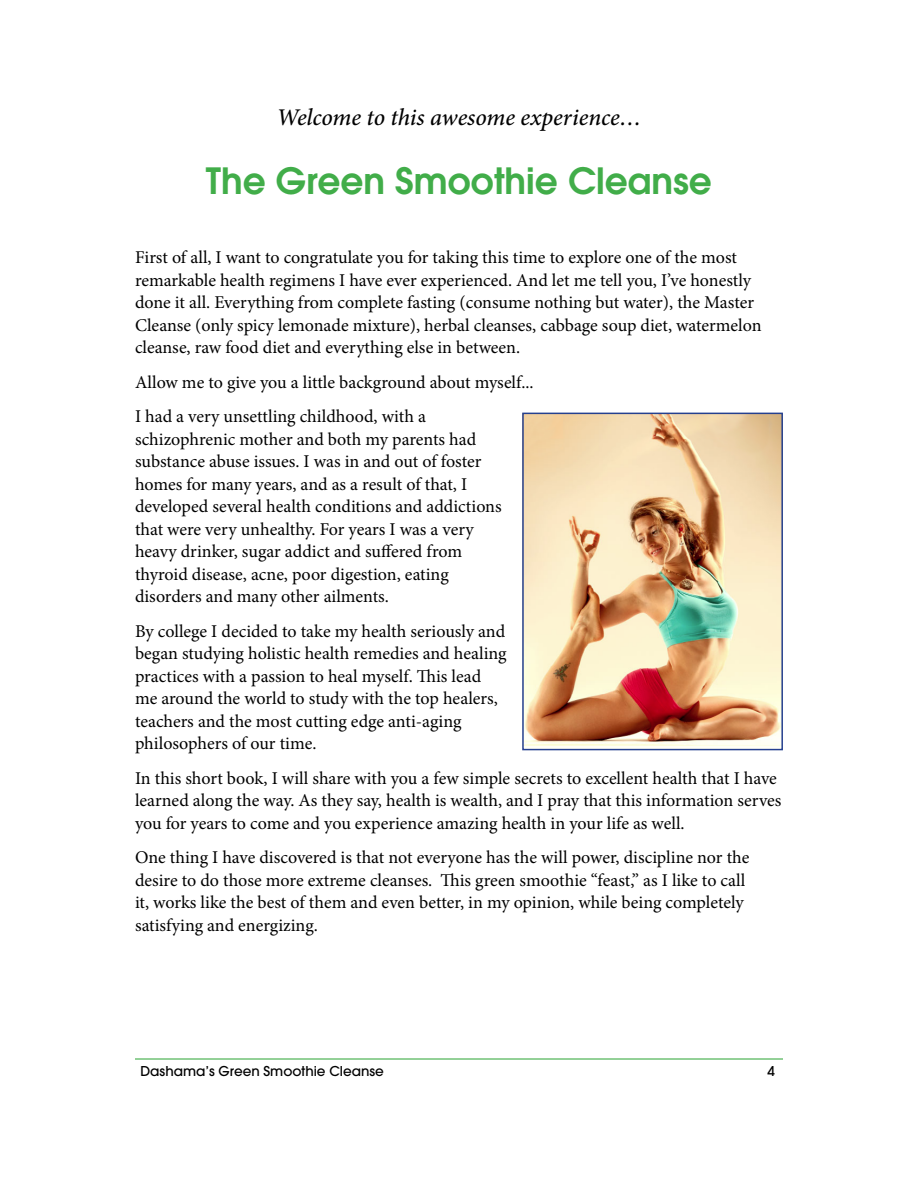
<style>
.page{position:relative;width:918px;height:1188px;background:#fff}
.page>*{position:absolute;margin:0;border:0;box-sizing:border-box;transform-origin:0 0}
.t1{font:600 36px "Avant Garde";color:#41ad49}
.t2{font:italic 500 24px "Minion Pro";letter-spacing:-.005em;color:#000}
.t3{font:18px/22.5px "Minion Pro";color:#000}
.t4{font:500 13.5px "Avant Garde";color:#000}
</style>
<div class="page">
<hr style="left:135px;top:1058px;width:648px;height:2px;background:#41ad49">
<img style="left:525px;top:416px;width:255px;height:330px">
<div style="left:522px;top:413px;width:261px;height:337px;border:2px solid #25408f"></div>
<h2 class="t2" style="left:276px;top:101px;width:367px">Welcome to this awesome experience…</h2>
<h1 class="t1" style="left:206px;top:158px;width:508px">The Green Smoothie Cleanse</h1>
<p class="t3" style="left:135px;top:247px;width:628px">First of all, I want to congratulate you for taking this time to explore one of the most remarkable health regimens I have ever experienced. And let me tell you, I’ve honestly done it all. Everything from complete fasting (consume nothing but water), the Master Cleanse (only spicy lemonade mixture), herbal cleanses, cabbage soup diet, watermelon cleanse, raw food diet and everything else in between.</p>
<p class="t3" style="left:135px;top:365px;width:400px;line-height:34.5px">Allow me to give you a little background about myself...<br>I had a very unsettling childhood, with a</p>
<p class="t3" style="left:135px;top:428px;width:368px">schizophrenic mother and both my parents had substance abuse issues. I was in and out of foster homes for many years, and as a result of that, I developed several health conditions and addictions that were very unhealthy. For years I was a very heavy drinker, sugar addict and suffered from thyroid disease, acne, poor digestion, eating disorders and many other ailments.</p>
<p class="t3" style="left:135px;top:620px;width:373px">By college I decided to take my health seriously and began studying holistic health remedies and healing practices with a passion to heal myself. This lead me around the world to study with the top healers, teachers and the most cutting edge anti-aging philosophers of our time.</p>
<p class="t3" style="left:135px;top:767px;width:648px">In this short book, I will share with you a few simple secrets to excellent health that I have learned along the way. As they say, health is wealth, and I pray that this information serves you for years to come and you experience amazing health in your life as well.</p>
<p class="t3" style="left:135px;top:847px;width:616px">One thing I have discovered is that not everyone has the will power, discipline nor the desire to do those more extreme cleanses. This green smoothie “feast,” as I like to call it, works like the best of them and even better, in my opinion, while being completely satisfying and energizing.</p>
<p class="t4" style="left:140px;top:1063px;width:245px">Dashama’s Green Smoothie Cleanse</p>
<p class="t4" style="left:767px;top:1063px;width:9px">4</p>
</div>
